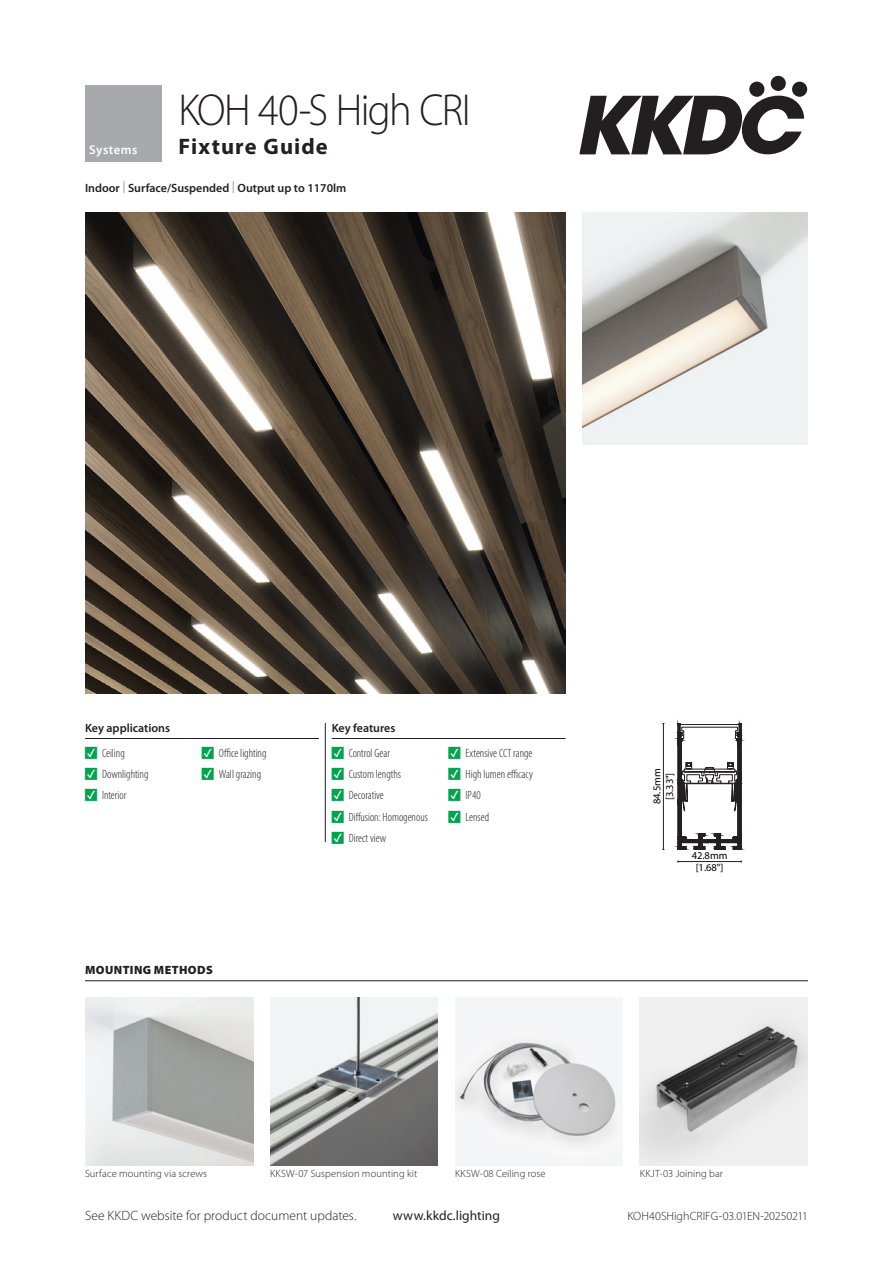
<style>
.page{position:relative;width:893px;height:1263px;background:#fff}
.page>*{position:absolute;margin:0;border:0;box-sizing:border-box;transform-origin:0 0}
.t1{font:300 45px "Myriad Pro";letter-spacing:-.04em;color:#231f20;scale:.94 1}
.t2{font:700 22.5px "Myriad Pro";letter-spacing:.05em;color:#231f20}
.t3{font:300 13.5px "Myriad Pro";color:#231f20}
.t4{font:13.5px "Myriad Pro";letter-spacing:.005em;color:#231f20}
.t5{font:600 12.75px "Myriad Pro";letter-spacing:.035em;color:#fff}
.t6{font:300 condensed 12px "Myriad Pro";color:#231f20}
.summary_points_General{font:600 12px "Myriad Pro";color:#231f20}
.t7{font:300 12px "Myriad Pro";color:#231f20}
.Key_headings{font:600 12px "Myriad Pro";color:#231f20}
.mounting_methods_heading{font:900 12px "Myriad Pro";letter-spacing:.035em;color:#231f20}
.mounting_methods_text{font:300 10.5px "Myriad Pro";letter-spacing:.01em;color:#231f20}
.t8{font:10.5px/12.6px "Myriad Pro";color:#000001;text-align:center}
.s1{color:#a8a9ad}
.s2{color:#00a44f}
</style>
<div class="page">
<svg style="left:579px;top:96px;width:225px;height:58px"></svg>
<svg style="left:749px;top:81px;width:16px;height:16px"></svg>
<div style="left:770px;top:76px;width:16px;height:15px;background:#231f20;border-radius:50%"></div>
<div style="left:792px;top:81px;width:15px;height:16px;background:#231f20;border-radius:50%"></div>
<div style="left:85px;top:85px;width:77px;height:77px;background:#a8a9ad"></div>
<hr style="left:85px;top:980px;width:723px;height:1px;background:#231f20">
<svg style="left:85px;top:997px;width:723px;height:169px"></svg>
<img style="left:85px;top:997px;width:168px;height:168px">
<img style="left:270px;top:997px;width:168px;height:168px">
<img style="left:455px;top:997px;width:168px;height:168px">
<img style="left:640px;top:997px;width:168px;height:168px">
<img style="left:85px;top:213px;width:481px;height:480px">
<img style="left:583px;top:213px;width:225px;height:231px">
<svg style="left:677px;top:723px;width:65px;height:127px"></svg>
<hr style="left:663px;top:724px;width:1px;height:125px;background:#231f20">
<hr style="left:678px;top:861px;width:63px;height:1px;background:#231f20">
<hr style="left:325px;top:723px;width:1px;height:119px;background:#231f20">
<hr style="left:85px;top:738px;width:234px;height:1px;background:#231f20">
<hr style="left:332px;top:738px;width:234px;height:1px;background:#231f20">
<h1 class="t1" style="left:179px;top:83px;width:312px">KOH 40-S High CRI</h1>
<p class="t5" style="left:89px;top:142px;width:50px">Systems</p>
<h2 class="t2" style="left:179px;top:132px;width:151px">Fixture Guide</h2>
<p class="summary_points_General" style="left:85px;top:180px;width:263px">Indoor <span class="s1">|</span> Surface/Suspended <span class="s1">|</span> Output up to 1170lm</p>
<p class="Key_headings" style="left:85px;top:720px;width:87px">Key applications</p>
<p class="t6" style="left:85px;top:746px;width:41px"><span class="s2">•</span> Ceiling</p>
<p class="t6" style="left:85px;top:767px;width:65px"><span class="s2">•</span> Downlighting</p>
<p class="t6" style="left:85px;top:788px;width:43px"><span class="s2">•</span> Interior</p>
<p class="t6" style="left:202px;top:746px;width:66px"><span class="s2">•</span> Office lighting</p>
<p class="t6" style="left:202px;top:767px;width:61px"><span class="s2">•</span> Wall grazing</p>
<p class="mounting_methods_heading" style="left:85px;top:962px;width:129px">MOUNTING METHODS</p>
<p class="Key_headings" style="left:332px;top:720px;width:65px">Key features</p>
<p class="t6" style="left:332px;top:746px;width:60px"><span class="s2">•</span> Control Gear</p>
<p class="t6" style="left:332px;top:767px;width:71px"><span class="s2">•</span> Custom lengths</p>
<p class="t6" style="left:332px;top:788px;width:54px"><span class="s2">•</span> Decorative</p>
<p class="t6" style="left:332px;top:810px;width:98px"><span class="s2">•</span> Diffusion: Homogenous</p>
<p class="t6" style="left:332px;top:831px;width:56px"><span class="s2">•</span> Direct view</p>
<p class="t6" style="left:449px;top:746px;width:85px"><span class="s2">•</span> Extensive CCT range</p>
<p class="t6" style="left:449px;top:767px;width:86px"><span class="s2">•</span> High lumen efficacy</p>
<p class="t6" style="left:449px;top:788px;width:34px"><span class="s2">•</span> IP40</p>
<p class="t6" style="left:449px;top:810px;width:42px"><span class="s2">•</span> Lensed</p>
<p class="t8" style="left:651px;top:804px;width:37px;rotate:-90deg">84.5mm [3.33"]</p>
<p class="t8" style="left:692px;top:850px;width:37px;line-height:11.1px">42.8mm [1.68"]</p>
<p class="mounting_methods_text" style="left:85px;top:1167px;width:124px">Surface mounting via screws</p>
<p class="mounting_methods_text" style="left:270px;top:1167px;width:149px">KKSW-07 Suspension mounting kit</p>
<p class="mounting_methods_text" style="left:455px;top:1167px;width:92px">KKSW-08 Ceiling rose</p>
<p class="mounting_methods_text" style="left:640px;top:1167px;width:85px">KKJT-03 Joining bar</p>
<p class="t3" style="left:85px;top:1208px;width:273px">See KKDC website for product document updates.</p>
<p class="t4" style="left:393px;top:1207px;width:109px">www.kkdc.lighting</p>
<p class="t7" style="left:627px;top:1209px;width:182px">KOH40SHighCRIFG-03.01EN-20250211</p>
</div>
